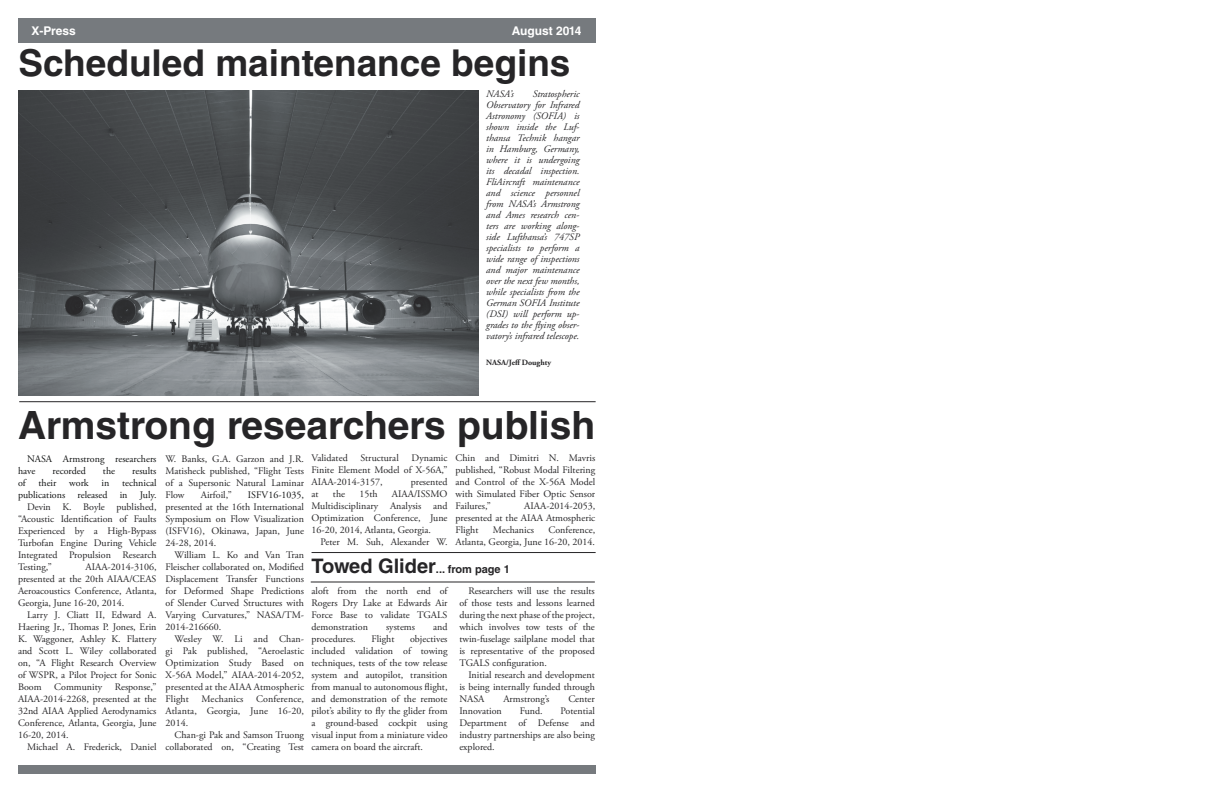
<style>
.page{position:relative;width:1224px;height:792px;background:#fff}
.page>*{position:absolute;margin:0;border:0;box-sizing:border-box;transform-origin:0 0}
.t1{font:700 39px "Helvetica LT Std";color:#262527}
.t2{font:700 37px "Helvetica LT Std";color:#262527}
.t3{font:700 12px "Helvetica LT Std";color:#fff}
.t4{font:700 11px "Helvetica LT Std";color:#262527}
.t5{font:10px/12px "Adobe Garamond Pro";color:#262527;text-align:justify}
.t6{font:italic 10px/11px "Adobe Garamond Pro";color:#262527;text-align:justify}
.t7{font:10px/12px "Adobe Garamond Pro";color:#111313}
.t8{font:700 8px "Adobe Garamond Pro";color:#262527}
.s1{color:#111313}
.s2{font-size:20px}
</style>
<div class="page">
<div style="left:18px;top:18px;width:578px;height:25px;background:#767a7e"></div>
<div style="left:18px;top:765px;width:578px;height:9px;background:#767a7e"></div>
<hr style="left:19px;top:401px;width:577px;height:1px;background:#262527">
<hr style="left:312px;top:552px;width:284px;height:1px;background:#262527">
<hr style="left:311px;top:581px;width:284px;height:1px;background:#262527">
<img style="left:18px;top:90px;width:460px;height:306px">
<p class="t3" style="left:32px;top:24px;width:46px">X-Press</p>
<p class="t3" style="left:512px;top:24px;width:71px">August 2014</p>
<p class="t2" style="left:18px;top:40px;width:554px">Scheduled maintenance begins</p>
<p class="t6" style="left:486px;top:88px;width:29px">NASA’s</p>
<p class="t6" style="left:486px;top:88px;width:95px;text-indent:47px">Stratospheric Observatory for Infrared Astronomy (SOFIA) is shown inside the Luf&shy;thansa Technik hangar in Hamburg, Germany, where it is undergoing its decadal inspection.<br>FliAircraft maintenance and science personnel from NASA’s Armstrong and Ames research cen&shy;ters are working along&shy;side Lufthansa’s 747SP specialists to perform a wide range of inspections and major maintenance over the next few months, while specialists from the German SOFIA Institute (DSI) will perform up&shy;grades to the flying obser&shy;vatory’s infrared telescope.</p>
<p class="t8" style="left:486px;top:358px;width:66px">NASA/Jeff Doughty</p>
<p class="t1" style="left:18px;top:402px;width:579px">Armstrong researchers publish</p>
<p class="t7" style="left:18px;top:453px;width:140px;text-indent:9px">NASA Armstrong researchers have</p>
<p class="t7" style="left:53px;top:465px;width:35px">recorded</p>
<p class="t7" style="left:103px;top:465px;width:14px">the</p>
<p class="t7" style="left:132px;top:465px;width:26px">results</p>
<p class="t7" style="left:18px;top:477px;width:140px;text-align:right">technical<br>publications released in July.</p>
<p class="t5" style="left:18px;top:501px;width:140px;text-indent:9px">Devin K. Boyle published, “Acoustic Identification of Faults Experienced by a High-Bypass Turbofan Engine During Vehicle Integrated Propulsion Research Testing,”</p>
<p class="t7" style="left:18px;top:477px;width:9px">of</p>
<p class="t7" style="left:38px;top:477px;width:20px">their</p>
<p class="t7" style="left:69px;top:477px;width:21px">work</p>
<p class="t7" style="left:101px;top:477px;width:9px">in</p>
<p class="t5" style="left:18px;top:561px;width:140px;text-indent:68px">AIAA-2014-3106, presented at the 20th AIAA/CEAS Aeroacoustics Conference, Atlanta, Georgia, June 16-20, 2014.</p>
<p class="t5" style="left:18px;top:609px;width:140px;text-indent:9px">Larry J. Cliatt II, Edward A.<br>Haering Jr., Thomas P. Jones, Erin K. Waggoner, Ashley K. Flattery and Scott L. Wiley collaborated on, “A Flight Research Overview of WSPR, a Pilot Project for Sonic Boom</p>
<p class="t5" style="left:18px;top:681px;width:140px;text-indent:97px">Response,” AIAA-2014-2268, presented at the 32nd AIAA Applied Aerodynamics Conference, Atlanta, Georgia, June 16-20, 2014.</p>
<p class="t5" style="left:27px;top:741px;width:131px">Michael A. Frederick, Daniel</p>
<p class="t5" style="left:54px;top:681px;width:49px">Community</p>
<p class="t5" style="left:312px;top:452px;width:38px">Validated</p>
<p class="t5" style="left:361px;top:452px;width:40px">Structural</p>
<p class="t5" style="left:456px;top:452px;width:141px">Chin and Dimitri N. Mavris published, “Robust Modal Filtering and Control of the X-56A Model with Simulated Fiber Optic Sensor Failures,”</p>
<p class="t5" style="left:312px;top:452px;width:138px;text-indent:100px">Dynamic Finite Element Model of X-56A,” AIAA-2014-3157,</p>
<p class="t5" style="left:166px;top:453px;width:140px">W. Banks, G.A. Garzon and J.R.<br>Matisheck published, “Flight Tests of a Supersonic Natural Laminar Flow</p>
<p class="t5" style="left:411px;top:476px;width:38px">presented</p>
<p class="t5" style="left:312px;top:488px;width:9px">at</p>
<p class="t5" style="left:333px;top:488px;width:14px">the</p>
<p class="t5" style="left:359px;top:488px;width:20px">15th</p>
<p class="t5" style="left:312px;top:488px;width:138px;text-indent:80px">AIAA/ISSMO Multidisciplinary Analysis and Optimization Conference, June 16-20, 2014, Atlanta, Georgia.</p>
<p class="t5" style="left:321px;top:536px;width:129px">Peter M. Suh, Alexander W.</p>
<p class="t5" style="left:201px;top:489px;width:32px">Airfoil,”</p>
<p class="t5" style="left:166px;top:489px;width:140px;text-indent:82px"><span class="s1">ISFV16-1035, </span>presented at the 16th International Symposium on Flow Visualization (ISFV16), Okinawa, Japan, June 24-28, 2014.</p>
<p class="t5" style="left:166px;top:549px;width:140px;text-indent:9px">William L. Ko and Van Tran Fleischer collaborated on, Modified Displacement Transfer Functions for Deformed Shape Predictions of Slender Curved Structures with Varying Curvatures,” NASA/TM-2014-216660.</p>
<p class="t5" style="left:166px;top:633px;width:140px;text-indent:9px">Wesley W. Li and Chan&shy;gi Pak published, “Aeroelastic Optimization Study Based on X-56A Model,” AIAA-2014-2052, presented at the AIAA Atmospheric Flight</p>
<p class="t5" style="left:456px;top:500px;width:141px;text-indent:69px">AIAA-2014-2053, presented at the AIAA Atmospheric Flight</p>
<p class="t5" style="left:456px;top:524px;width:141px;text-align:right">Conference,<br>Atlanta, Georgia, June 16-20, 2014.</p>
<p class="t5" style="left:493px;top:524px;width:43px">Mechanics</p>
<p class="t4" style="left:312px;top:562px;width:200px"><span class="s2">Towed Glider</span>... from page 1</p>
<p class="t5" style="left:312px;top:585px;width:138px">aloft from the north end of Rogers Dry Lake at Edwards Air Force Base to validate TGALS demonstration</p>
<p class="t5" style="left:459px;top:585px;width:137px;text-indent:9px">Researchers will use the results of those tests and lessons learned during the next phase of the project, which involves tow tests of the twin-fuselage sailplane model that is representative of the proposed TGALS configuration.</p>
<p class="t5" style="left:459px;top:669px;width:137px;text-indent:9px">Initial research and development is being internally funded through NASA</p>
<p class="t5" style="left:386px;top:621px;width:30px">systems</p>
<p class="t5" style="left:433px;top:621px;width:16px">and</p>
<p class="t5" style="left:312px;top:633px;width:138px;text-indent:99px">objectives included validation of towing techniques, tests of the tow release system and autopilot, transition from manual to autonomous flight, and demonstration of the remote pilot’s ability to fly the glider from a ground-based cockpit using visual input from a miniature video camera on board the aircraft.</p>
<p class="t5" style="left:312px;top:633px;width:46px">procedures.</p>
<p class="t5" style="left:372px;top:633px;width:24px">Flight</p>
<p class="t5" style="left:166px;top:693px;width:140px;text-indent:91px">Conference, Atlanta, Georgia, June 16-20, 2014.</p>
<p class="t5" style="left:166px;top:729px;width:140px;text-align:right">Chan-gi Pak and Samson Truong collaborated on, “Creating Test</p>
<p class="t5" style="left:202px;top:693px;width:43px">Mechanics</p>
<p class="t5" style="left:503px;top:693px;width:48px">Armstrong’s</p>
<p class="t5" style="left:568px;top:693px;width:28px">Center</p>
<p class="t5" style="left:459px;top:705px;width:137px;text-indent:101px">Potential Department of Defense and industry partnerships are also being explored.</p>
<p class="t5" style="left:459px;top:705px;width:44px">Innovation</p>
<p class="t5" style="left:520px;top:705px;width:25px">Fund.</p>
</div>
